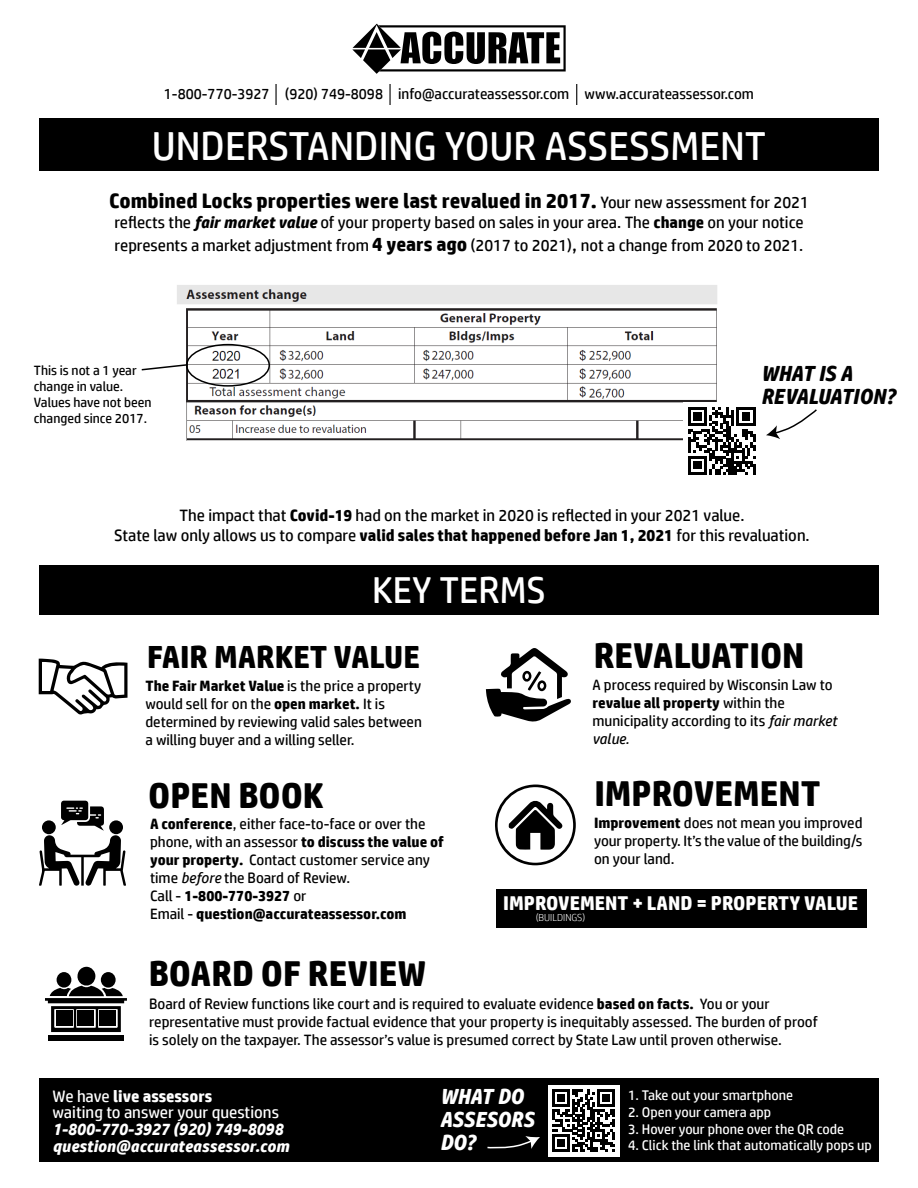
<style>
.page{position:relative;width:918px;height:1188px;background:#fff}
.page>*{position:absolute;margin:0;border:0;box-sizing:border-box;transform-origin:0 0}
.t1{font:40.5px "HP Simplified";color:#fff}
.t2{font:37.5px "HP Simplified";color:#fff}
.t3{font:700 36px "HP Simplified";color:#000}
.t4{font:700 32.1px "HP Simplified";color:#000}
.t5{font:italic 700 21.9px/23.1px "HP Simplified";color:#000}
.t6{font:italic 700 21.9px/23.1px "HP Simplified";color:#fff}
.t7{font:700 21px "HP Simplified";color:#000}
.t8{font:700 19.95px "HP Simplified";color:#fff}
.t9{font:italic 700 16.65px/16.6px "HP Simplified";color:#fff}
.t10{font:16.65px/16.6px "HP Simplified";color:#fff}
.t11{font:16.5px/23.4px "HP Simplified";color:#000}
.t12{font:15px/18px "HP Simplified";color:#000}
.t13{font:13.95px "HP Simplified";color:#fff}
.t14{font:13.5px/16.2px "HP Simplified";color:#000}
.t15{font:300 10.2px "HP Simplified";color:#fff}
.s1{font-weight:400;font-size:16.5px}
.s2{font-weight:700;font-style:italic}
.s3{font-weight:700}
.s4{font-weight:700;font-size:19.5px}
.s5{font-size:19.5px}
.s6{font-style:italic}
</style>
<div class="page">
<div style="left:39px;top:1078px;width:840px;height:84px;background:#000"></div>
<div style="left:39px;top:118px;width:840px;height:53px;background:#000"></div>
<svg style="left:487px;top:1136px;width:53px;height:13px"></svg>
<div style="left:39px;top:566px;width:840px;height:49px;background:#000"></div>
<div style="left:496px;top:890px;width:371px;height:38px;background:#000"></div>
<svg style="left:39px;top:659px;width:89px;height:56px"></svg>
<svg style="left:486px;top:648px;width:85px;height:74px"></svg>
<svg style="left:495px;top:784px;width:81px;height:82px"></svg>
<div style="left:49px;top:1035px;width:75px;height:6px;background:#000"></div>
<svg style="left:45px;top:967px;width:82px;height:65px"></svg>
<div style="left:56px;top:1011px;width:16px;height:15px;background:#000"></div>
<div style="left:100px;top:1011px;width:16px;height:15px;background:#000"></div>
<div style="left:78px;top:1011px;width:16px;height:15px;background:#000"></div>
<svg style="left:39px;top:801px;width:87px;height:85px"></svg>
<div style="left:42px;top:820px;width:14px;height:14px;background:#000;border-radius:50%"></div>
<div style="left:109px;top:820px;width:14px;height:14px;background:#000;border-radius:50%"></div>
<img style="left:177px;top:285px;width:540px;height:156px">
<div style="left:683px;top:403px;width:77px;height:77px;background:#fff"></div>
<svg style="left:688px;top:407px;width:67px;height:68px"></svg>
<div style="left:186px;top:344px;width:84px;height:43px;border:2px solid #000;border-radius:50%"></div>
<hr style="left:275px;top:84px;width:2px;height:21px;background:#000">
<hr style="left:389px;top:84px;width:2px;height:21px;background:#000">
<svg style="left:576px;top:84px;width:1px;height:21px"></svg>
<svg style="left:352px;top:24px;width:214px;height:50px"></svg>
<svg style="left:766px;top:409px;width:51px;height:30px"></svg>
<svg style="left:141px;top:363px;width:48px;height:8px"></svg>
<div style="left:548px;top:1085px;width:72px;height:71px;background:#fff"></div>
<svg style="left:552px;top:1089px;width:63px;height:63px"></svg>
<p class="t12" style="left:164px;top:85px;width:592px">1-800-770-3927 (920) 749-8098 info@accurateassessor.com www.accurateassessor.com</p>
<h1 class="t1" style="left:152px;top:122px;width:616px">UNDERSTANDING YOUR ASSESSMENT</h1>
<h3 class="t7" style="left:109px;top:189px;width:701px">Combined Locks properties were last revalued in 2017. <span class="s1">Your new assessment for 2021</span></h3>
<p class="t11" style="left:114px;top:210px;width:691px">reflects the <span class="s2">fair market value</span> of your property based on sales in your area. The <span class="s3">change</span> on your notice represents a market adjustment from <span class="s4">4 years ago</span> (2017 to 2021)<span class="s5">,</span> not a change from 2020 to 2021.</p>
<p class="t14" style="left:34px;top:362px;width:119px">This is not a 1 year change in value.<br>Values have not been changed since 2017.</p>
<h3 class="t5" style="left:761px;top:361px;width:136px">WHAT IS A<br>REVALUATION?</h3>
<p class="t11" style="left:114px;top:505px;width:697px;line-height:19.8px;text-align:center">The impact that <span class="s3">Covid-19</span> had on the market in 2020 is reflected in your 2021 value.<br>State law only allows us to compare <span class="s3">valid sales that happened before Jan 1, 2021</span> for this revaluation.</p>
<h2 class="t2" style="left:372px;top:568px;width:175px">KEY TERMS</h2>
<h3 class="t4" style="left:147px;top:638px;width:275px">FAIR MARKET VALUE</h3>
<p class="t12" style="left:146px;top:676px;width:278px"><span class="s3">The Fair Market Value</span> is the price a property would sell for on the <span class="s3">open market.</span> It is determined by reviewing valid sales between a willing buyer and a willing seller.</p>
<h3 class="t3" style="left:594px;top:634px;width:212px">REVALUATION</h3>
<p class="t12" style="left:592px;top:676px;width:246px">A process required by Wisconsin Law to <span class="s3">revalue all property</span> within the municipality according to its <span class="s6">fair market value.</span></p>
<h3 class="t3" style="left:148px;top:774px;width:177px">OPEN BOOK</h3>
<h3 class="t3" style="left:594px;top:772px;width:228px">IMPROVEMENT</h3>
<p class="t12" style="left:150px;top:815px;width:295px"><span class="s3">A conference</span>, either face-to-face or over the phone, with an assessor <span class="s3">to discuss the value of your property.</span> Contact customer service any time <span class="s6">before</span> the Board of Review.<br>Call - <span class="s3">1-800-770-3927</span> or<br>Email - <span class="s3">question@accurateassessor.com</span></p>
<p class="t12" style="left:594px;top:813px;width:270px;text-align:justify"><span class="s3">Improvement</span> does not mean you improved your property. It’s the value of the building/s on your land.</p>
<h3 class="t8" style="left:503px;top:891px;width:356px">IMPROVEMENT + LAND = PROPERTY VALUE</h3>
<p class="t15" style="left:536px;top:912px;width:51px">(BUILDINGS)</p>
<h3 class="t3" style="left:149px;top:952px;width:279px">BOARD OF REVIEW</h3>
<p class="t12" style="left:149px;top:995px;width:670px">Board of Review functions like court and is required to evaluate evidence <span class="s3">based on facts.</span> You or your representative must provide factual evidence that your property is inequitably assessed. The burden of proof is solely on the taxpayer. The assessor’s value is presumed correct by State Law until proven otherwise.</p>
<p class="t10" style="left:52px;top:1088px;width:228px">We have <span class="s3">live assessors<br></span>waiting to answer your questions</p>
<p class="t9" style="left:52px;top:1121px;width:238px">1-800-770-3927 (920) 749-8098 question@accurateassessor.com</p>
<h3 class="t6" style="left:440px;top:1084px;width:96px">WHAT DO<br>ASSESORS<br>DO?</h3>
<p class="t13" style="left:628px;top:1087px;width:167px">1. Take out your smartphone</p>
<p class="t13" style="left:628px;top:1104px;width:145px">2. Open your camera app</p>
<p class="t13" style="left:628px;top:1121px;width:218px">3. Hover your phone over the QR code</p>
<p class="t13" style="left:628px;top:1138px;width:245px">4. Click the link that automatically pops up</p>
</div>
